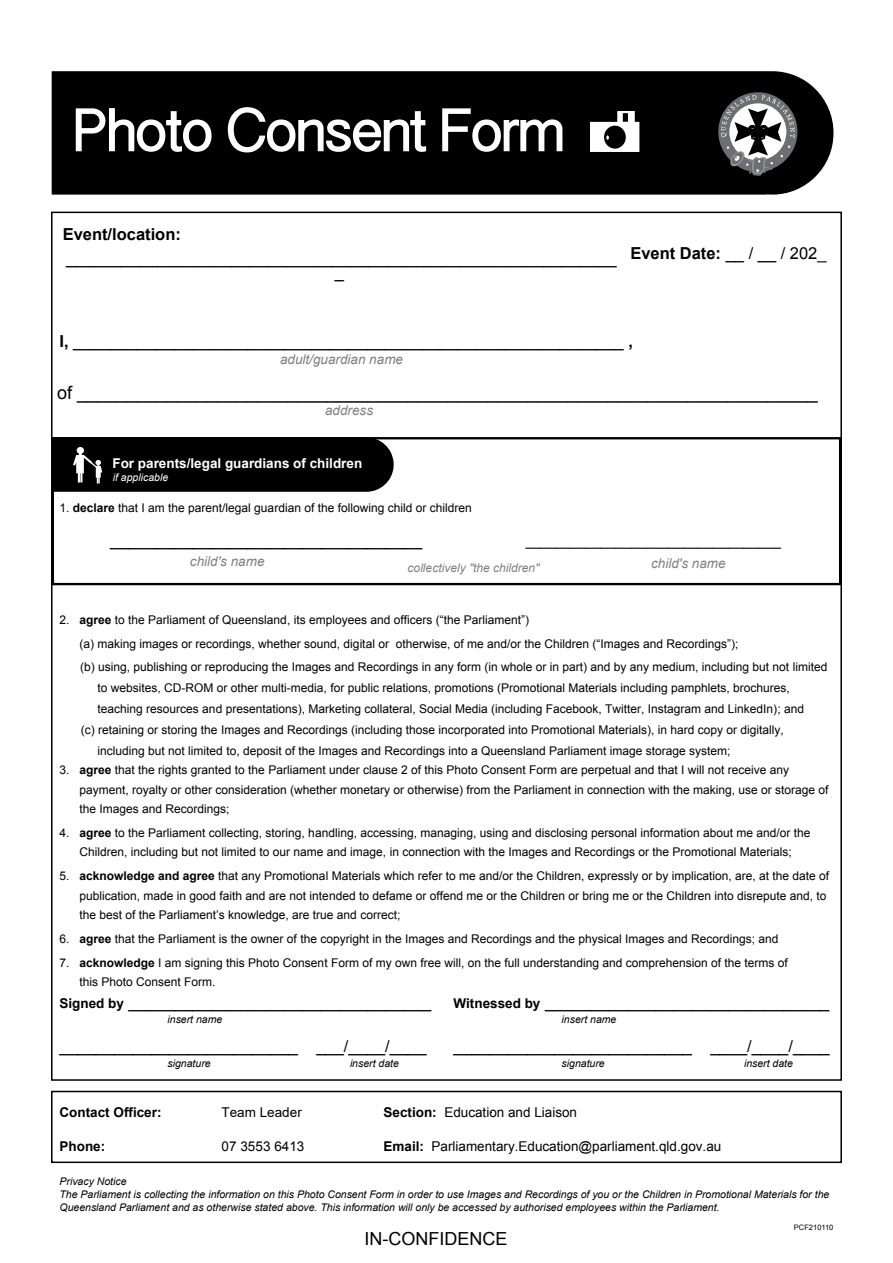
<style>
.page{position:relative;width:893px;height:1263px;background:#fff}
.page>*{position:absolute;margin:0;border:0;box-sizing:border-box;transform-origin:0 0}
.t1{font:55.5px "Kannada Sangam MN";letter-spacing:-.015em;color:#fff}
.t2{font:18px "Arial";color:#000}
.t3{font:16.5px/13.6px "Arial";color:#000;text-align:center}
.t4{font:700 16.5px "Arial";color:#000}
.t5{font:13.5px "Arial";color:#000}
.t6{font:italic 13.5px "Arial";color:#808080}
.t7{font:700 13.5px "Arial";color:#fff}
.t8{font:700 13.5px "Arial";color:#000}
.t9{font:12px/19.5px "Arial";color:#000}
.t10{font:italic 12px "Arial";color:#808080}
.t11{font:italic 10.5px/12.6px "Arial";color:#000}
.t12{font:italic 10.5px "Arial";color:#fff}
.t13{font:7.5px "Arial";color:#000}
.s1{font-weight:400}
.s2{font-weight:700}
.s3{font-weight:700;font-size:13.5px}
</style>
<div class="page">
<div style="left:55px;top:441px;width:339px;height:51px;background:#000"></div>
<div style="left:52px;top:71px;width:781px;height:124px;background:#000"></div>
<svg style="left:75px;top:107px;width:137px;height:46px;background:#303030"></svg>
<svg style="left:227px;top:106px;width:200px;height:47px;background:#2d2d2d"></svg>
<svg style="left:441px;top:108px;width:122px;height:45px;background:#2e2e2e"></svg>
<div style="left:51px;top:437px;width:791px;height:148px;border:3px solid #000"></div>
<div style="left:577px;top:99px;width:76px;height:81px;background:#000;border-radius:50%"></div>
<svg style="left:590px;top:111px;width:49px;height:41px"></svg>
<div style="left:51px;top:1091px;width:791px;height:72px;border:2px solid #000"></div>
<div style="left:718px;top:92px;width:79px;height:79px;background:#6d6e71;border-radius:50%"></div>
<svg style="left:721px;top:95px;width:74px;height:81px"></svg>
<h1 class="t1" style="left:73px;top:99px;width:493px">Photo Consent Form</h1>
<h3 class="t4" style="left:63px;top:223px;width:120px">Event/location:</h3>
<h3 class="t3" style="left:66px;top:252px;width:552px">____________________________________________________________ _</h3>
<h3 class="t4" style="left:630px;top:242px;width:198px">Event Date: <span class="s1">__ / __ / 202_</span></h3>
<h3 class="t3" style="left:60px;top:334px;width:575px"><span class="s2">I,</span> ____________________________________________________________ <span class="s2">,</span></h3>
<p class="t6" style="left:280px;top:351px;width:125px">adult/guardian name</p>
<p class="t6" style="left:325px;top:401px;width:50px">address</p>
<h2 class="t2" style="left:57px;top:380px;width:762px">of __________________________________________________________________________</h2>
<p class="t7" style="left:112px;top:454px;width:251px">For parents/legal guardians of children</p>
<p class="t12" style="left:113px;top:470px;width:57px">if applicable</p>
<p class="t9" style="left:60px;top:498px;width:414px">1. <span class="s2">declare</span> that I am the parent/legal guardian of the following child or children</p>
<h3 class="t3" style="left:110px;top:534px;width:313px">__________________________________</h3>
<p class="t5" style="left:526px;top:532px;width:257px">__________________________________</p>
<p class="t6" style="left:190px;top:552px;width:76px">child's name</p>
<p class="t6" style="left:651px;top:554px;width:76px">child's name</p>
<p class="t10" style="left:408px;top:560px;width:133px">collectively "the children"</p>
<p class="t9" style="left:80px;top:608px;width:749px;line-height:23.1px;text-indent:-20px">2. <span class="s2">agree</span> to the Parliament of Queensland, its employees and officers (“the Parliament”)<br>(a) making images or recordings, whether sound, digital or otherwise, of me and/or the Children (“Images and Recordings”);<br>(b) using, publishing or reproducing the Images and Recordings in any form (in whole or in part) and by any medium, including but not limited</p>
<p class="t9" style="left:98px;top:678px;width:694px">to websites, CD-ROM or other multi-media, for public relations, promotions (Promotional Materials including pamphlets, brochures,</p>
<p class="t9" style="left:98px;top:699px;width:708px">teaching resources and presentations), Marketing collateral, Social Media (including Facebook, Twitter, Instagram and LinkedIn); and</p>
<p class="t9" style="left:81px;top:720px;width:704px">(c) retaining or storing the Images and Recordings (including those incorporated into Promotional Materials), in hard copy or digitally,</p>
<p class="t9" style="left:98px;top:741px;width:634px">including but not limited to, deposit of the Images and Recordings into a Queensland Parliament image storage system;</p>
<p class="t9" style="left:79px;top:760px;width:750px;text-indent:-20px">3. <span class="s2">agree</span> that the rights granted to the Parliament under clause 2 of this Photo Consent Form are perpetual and that I will not receive any payment, royalty or other consideration (whether monetary or otherwise) from the Parliament in connection with the making, use or storage of the Images and Recordings;</p>
<p class="t9" style="left:60px;top:823px;width:753px;text-align:center">4. <span class="s2">agree</span> to the Parliament collecting, storing, handling, accessing, managing, using and disclosing personal information about me and/or the<br>Children, including but not limited to our name and image, in connection with the Images and Recordings or the Promotional Materials;</p>
<p class="t9" style="left:79px;top:866px;width:751px;text-indent:-20px">5. <span class="s2">acknowledge and agree</span> that any Promotional Materials which refer to me and/or the Children, expressly or by implication, are, at the date of publication, made in good faith and are not intended to defame or offend me or the Children or bring me or the Children into disrepute and, to the best of the Parliament’s knowledge, are true and correct;</p>
<p class="t9" style="left:60px;top:929px;width:721px">6. <span class="s2">agree</span> that the Parliament is the owner of the copyright in the Images and Recordings and the physical Images and Recordings; and</p>
<p class="t9" style="left:79px;top:953px;width:710px;text-indent:-20px">7. <span class="s2">acknowledge</span> I am signing this Photo Consent Form of my own free will, on the full understanding and comprehension of the terms of this Photo Consent Form.</p>
<h3 class="t3" style="left:60px;top:996px;width:373px"><span class="s3">Signed by</span> _________________________________</h3>
<p class="t11" style="left:168px;top:1013px;width:56px">insert name</p>
<h3 class="t3" style="left:60px;top:1039px;width:368px">__________________________ ___/____/____</h3>
<p class="t11" style="left:168px;top:1057px;width:45px">signature</p>
<p class="t11" style="left:350px;top:1057px;width:51px">insert date</p>
<h3 class="t3" style="left:454px;top:996px;width:377px"><span class="s3">Witnessed by</span> _______________________________</h3>
<p class="t11" style="left:562px;top:1013px;width:56px">insert name</p>
<h3 class="t3" style="left:454px;top:1039px;width:378px">__________________________ ____/____/____</h3>
<p class="t11" style="left:562px;top:1057px;width:45px">signature</p>
<p class="t11" style="left:744px;top:1057px;width:51px">insert date</p>
<p class="t8" style="left:60px;top:1104px;width:104px">Contact Officer:</p>
<p class="t5" style="left:222px;top:1103px;width:82px">Team Leader</p>
<p class="t5" style="left:384px;top:1103px;width:195px"><span class="s2">Section:</span> Education and Liaison</p>
<p class="t8" style="left:60px;top:1136px;width:47px">Phone:</p>
<p class="t5" style="left:222px;top:1136px;width:84px">07 3553 6413</p>
<p class="t5" style="left:384px;top:1136px;width:339px"><span class="s2">Email:</span> Parliamentary.Education@parliament.qld.gov.au</p>
<p class="t11" style="left:60px;top:1175px;width:771px">Privacy Notice<br>The Parliament is collecting the information on this Photo Consent Form in order to use Images and Recordings of you or the Children in Promotional Materials for the<br>Queensland Parliament and as otherwise stated above. This information will only be accessed by authorised employees within the Parliament.</p>
<h2 class="t2" style="left:364px;top:1226px;width:144px">IN-CONFIDENCE</h2>
<p class="t13" style="left:794px;top:1222px;width:41px">PCF210110</p>
</div>
